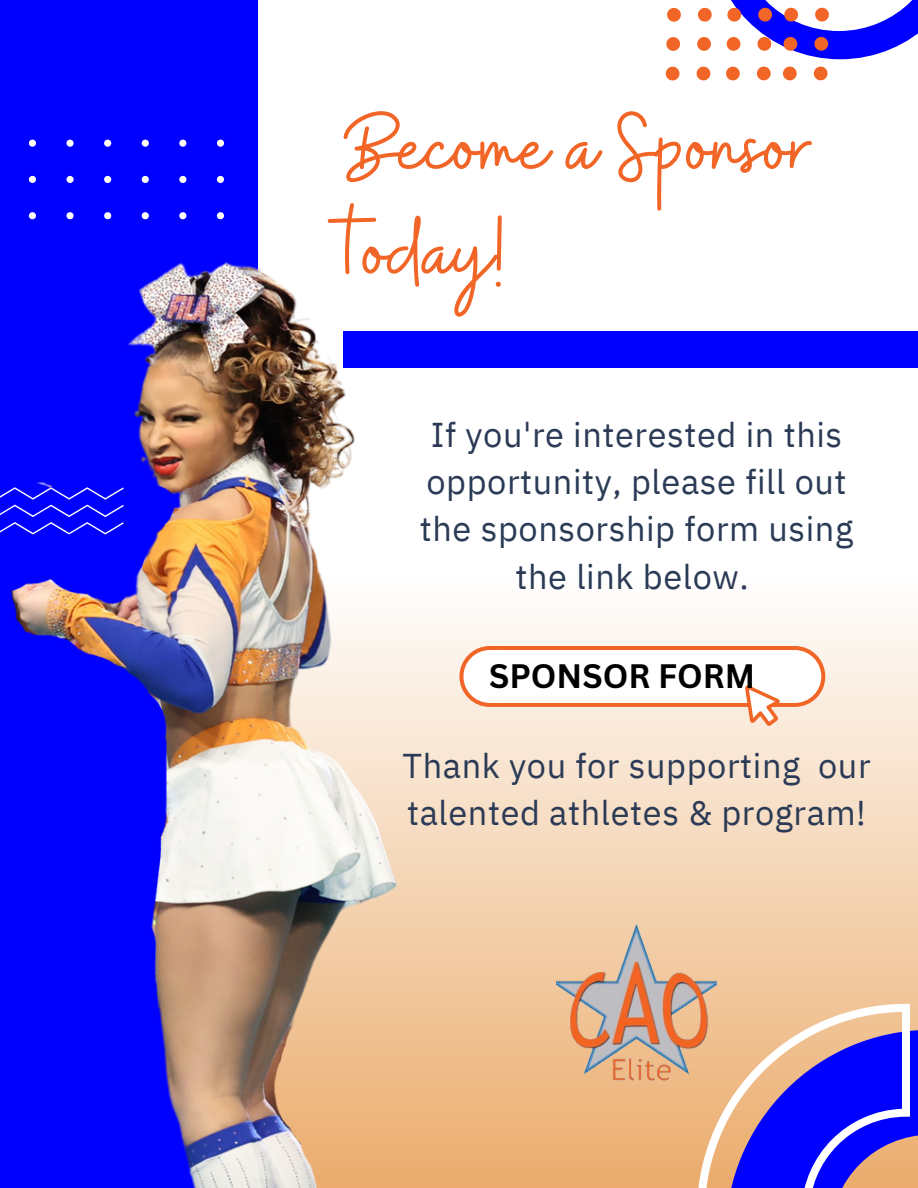
<style>
.page{position:relative;width:918px;height:1188px;background:#fff}
.page>*{position:absolute;margin:0;border:0;box-sizing:border-box;transform-origin:0 0}
.t1{font:98.85px/104.7px "Buffalo";color:#f16526}
.t2{font:34.35px/47.2px "IBM Plex Sans Thai Looped";letter-spacing:.015em;color:#2b3a55;text-align:center}
.t3{font:700 33px "Canva Sans";color:#000}
</style>
<div class="page">
<div style="left:0;top:573px;width:918px;height:615px;background:linear-gradient(to bottom,#fff,#ebac6d)"></div>
<div style="left:344px;top:331px;width:574px;height:36px;background:#00f"></div>
<svg style="left:666px;top:67px;width:13px;height:13px"></svg>
<svg style="left:666px;top:37px;width:14px;height:14px"></svg>
<svg style="left:667px;top:8px;width:14px;height:14px"></svg>
<svg style="left:697px;top:67px;width:13px;height:13px"></svg>
<svg style="left:726px;top:67px;width:14px;height:13px"></svg>
<svg style="left:757px;top:67px;width:14px;height:13px"></svg>
<svg style="left:783px;top:67px;width:14px;height:13px"></svg>
<svg style="left:814px;top:67px;width:14px;height:13px"></svg>
<svg style="left:697px;top:0;width:221px;height:59px"></svg>
<svg style="left:697px;top:1004px;width:221px;height:184px"></svg>
<img style="left:0;top:0;width:510px;height:1188px">
<img style="left:556px;top:923px;width:161px;height:161px">
<svg style="left:459px;top:646px;width:366px;height:80px"></svg>
<div style="left:472px;top:650px;width:53px;height:53px;background:#fff;border-radius:50%"></div>
<p class="t1" style="left:344px;top:100px;width:470px">Become a Sponsor today!</p>
<p class="t2" style="left:420px;top:411px;width:435px">If you're interested in this opportunity, please fill out the sponsorship form using the link below.</p>
<p class="t3" style="left:489px;top:653px;width:268px">SPONSOR FORM</p>
<p class="t2" style="left:402px;top:742px;width:470px;text-align:left">Thank you for supporting our talented athletes &amp; program!</p>
</div>
